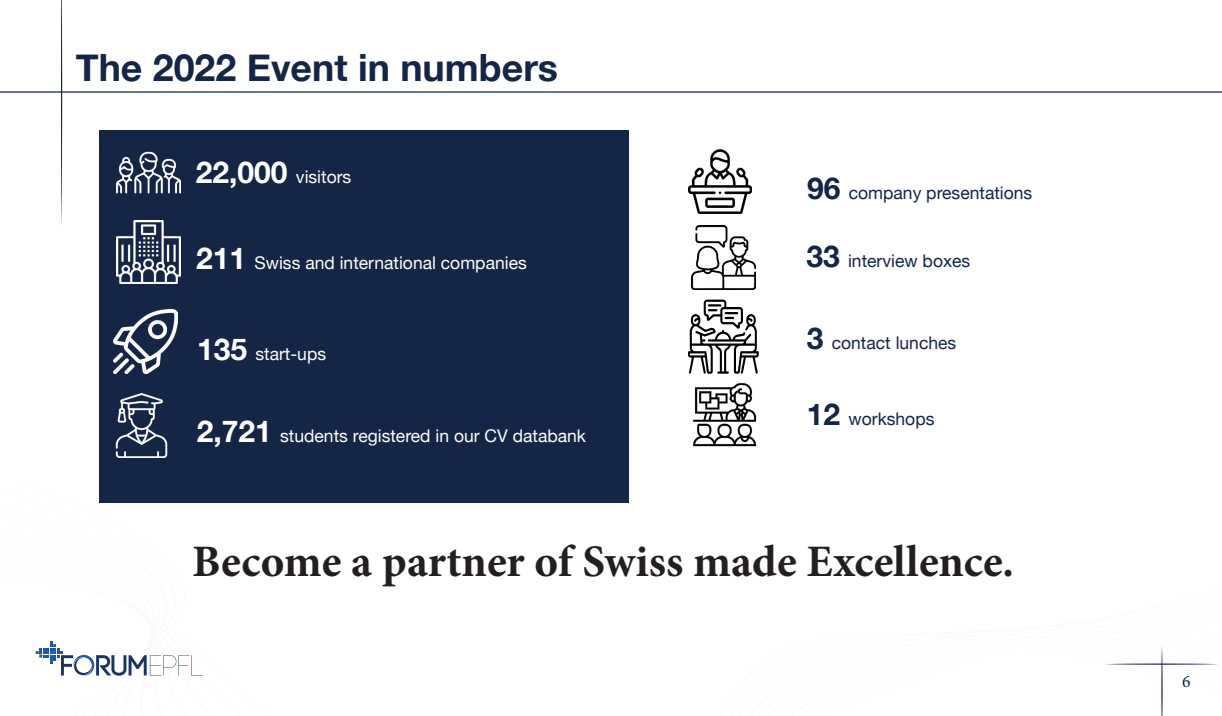
<style>
.page{position:relative;width:1222px;height:716px;background:#fff}
.page>*{position:absolute;margin:0;border:0;box-sizing:border-box;transform-origin:0 0}
.t1{font:700 45px "Minion Pro";color:#231f20}
.t2{font:700 37.5px "Helvetica Neue";color:#142545}
.t3{font:17.5px "Helvetica Neue";color:#fff}
.t4{font:17.5px "Helvetica Neue";color:#142545}
.t5{font:17.5px "Minion Pro";color:#152444}
.s1{font-weight:700;font-size:30px}
</style>
<div class="page">
<hr style="left:0;top:91px;width:1221px;height:2px;background:#142545">
<svg style="left:61px;top:0;width:1px;height:226px"></svg>
<div style="left:99px;top:130px;width:529px;height:372px;background:#142545"></div>
<img style="left:691px;top:226px;width:64px;height:64px">
<img style="left:688px;top:150px;width:63px;height:63px">
<img style="left:116px;top:220px;width:64px;height:64px">
<img style="left:117px;top:151px;width:64px;height:43px">
<img style="left:113px;top:309px;width:64px;height:64px">
<img style="left:693px;top:383px;width:63px;height:63px">
<img style="left:115px;top:393px;width:53px;height:64px">
<svg style="left:35px;top:641px;width:1183px;height:75px"></svg>
<svg style="left:688px;top:299px;width:70px;height:75px"></svg>
<h2 class="t2" style="left:76px;top:38px;width:484px">The 2022 Event in numbers</h2>
<p class="t3" style="left:196px;top:164px;width:157px"><span class="s1">22,000</span> visitors</p>
<p class="t3" style="left:196px;top:250px;width:332px"><span class="s1">211</span> Swiss and international companies</p>
<p class="t3" style="left:197px;top:341px;width:131px"><span class="s1">135</span> start-ups</p>
<p class="t3" style="left:197px;top:423px;width:391px"><span class="s1">2,721</span> students registered in our CV databank</p>
<p class="t4" style="left:807px;top:180px;width:227px"><span class="s1">96</span> company presentations</p>
<p class="t4" style="left:806px;top:248px;width:165px"><span class="s1">33</span> interview boxes</p>
<p class="t4" style="left:806px;top:330px;width:151px"><span class="s1">3</span> contact lunches</p>
<p class="t4" style="left:806px;top:406px;width:129px"><span class="s1">12</span> workshops</p>
<h1 class="t1" style="left:192px;top:530px;width:823px">Become a partner of Swiss made Excellence.</h1>
<p class="t5" style="left:1181px;top:670px;width:10px">6</p>
</div>
